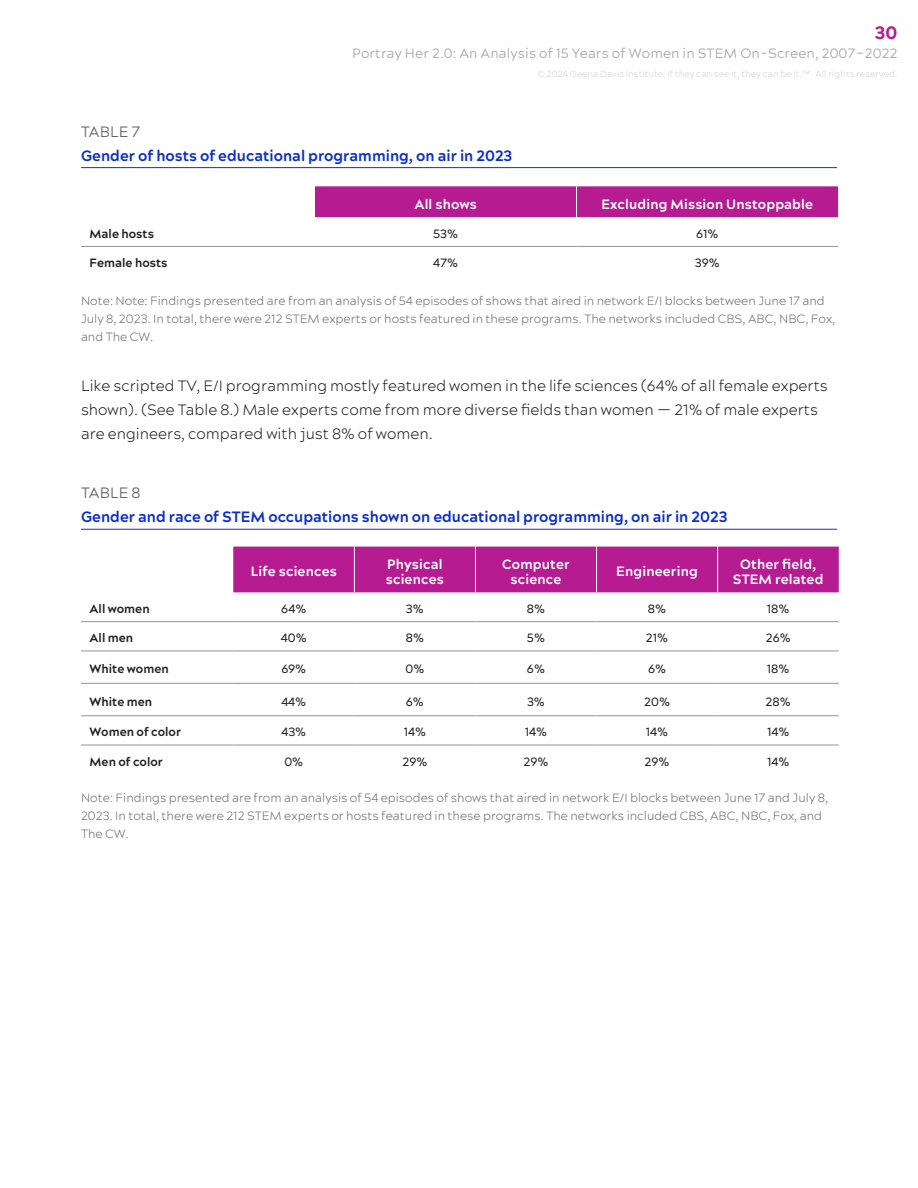
<style>
.page{position:relative;width:918px;height:1188px;background:#fff}
.page>*{position:absolute;margin:0;border:0;box-sizing:border-box;transform-origin:0 0}
.t1{font:800 18px "Acherus Grotesque";color:#b61b92}
.Body_copy{font:300 15px/24px "Acherus Grotesque";color:#231f20}
.Figure_title{font:700 15px/24px "Acherus Grotesque";color:#0b2ece}
.Table_header{font:700 13.5px/15px "Acherus Grotesque";letter-spacing:.01em;color:#fff;text-align:center}
.t2{font:13.5px "Acherus Grotesque";letter-spacing:.01em;color:#a8a9ad}
.Source{font:300 12px/18px "Acherus Grotesque";color:#6c6d70}
.Table_body{font:12px "Acherus Grotesque";color:#231f20}
.Table_body-2{font:700 12px "Acherus Grotesque";color:#231f20}
.t3{font:300 9px "Acherus Grotesque";color:#d1d2d4}
.s1{font-weight:400;color:#666}
</style>
<div class="page">
<hr style="left:81px;top:529px;width:756px;height:1px;background:#0b2ece">
<hr style="left:81px;top:167px;width:756px;height:1px;background:#0b2ece">
<div style="left:315px;top:186px;width:523px;height:31px;background:#b61b92"></div>
<hr style="left:576px;top:186px;width:1px;height:31px;background:#fff">
<hr style="left:81px;top:246px;width:234px;height:1px;background:#939598">
<hr style="left:315px;top:246px;width:262px;height:1px;background:#939598">
<hr style="left:577px;top:246px;width:261px;height:1px;background:#939598">
<div style="left:233px;top:547px;width:606px;height:45px;background:#b61b92"></div>
<hr style="left:354px;top:547px;width:1px;height:45px;background:#fff">
<hr style="left:475px;top:547px;width:1px;height:45px;background:#fff">
<hr style="left:596px;top:547px;width:1px;height:45px;background:#fff">
<hr style="left:717px;top:547px;width:1px;height:45px;background:#fff">
<hr style="left:81px;top:621px;width:152px;height:1px;background:#939598">
<hr style="left:233px;top:621px;width:121px;height:1px;background:#939598">
<hr style="left:354px;top:621px;width:121px;height:1px;background:#939598">
<hr style="left:475px;top:621px;width:122px;height:1px;background:#939598">
<hr style="left:597px;top:621px;width:121px;height:1px;background:#939598">
<hr style="left:718px;top:621px;width:121px;height:1px;background:#939598">
<hr style="left:81px;top:651px;width:152px;height:1px;background:#939598">
<hr style="left:233px;top:651px;width:121px;height:1px;background:#939598">
<hr style="left:354px;top:651px;width:121px;height:1px;background:#939598">
<hr style="left:475px;top:651px;width:122px;height:1px;background:#939598">
<hr style="left:597px;top:651px;width:121px;height:1px;background:#939598">
<hr style="left:718px;top:651px;width:121px;height:1px;background:#939598">
<hr style="left:81px;top:683px;width:152px;height:1px;background:#939598">
<hr style="left:233px;top:683px;width:121px;height:1px;background:#939598">
<hr style="left:354px;top:683px;width:121px;height:1px;background:#939598">
<hr style="left:475px;top:683px;width:122px;height:1px;background:#939598">
<hr style="left:597px;top:683px;width:121px;height:1px;background:#939598">
<hr style="left:718px;top:683px;width:121px;height:1px;background:#939598">
<hr style="left:81px;top:715px;width:152px;height:1px;background:#939598">
<hr style="left:233px;top:715px;width:121px;height:1px;background:#939598">
<hr style="left:354px;top:715px;width:121px;height:1px;background:#939598">
<hr style="left:475px;top:715px;width:122px;height:1px;background:#939598">
<hr style="left:597px;top:715px;width:121px;height:1px;background:#939598">
<hr style="left:718px;top:715px;width:121px;height:1px;background:#939598">
<hr style="left:81px;top:745px;width:152px;height:1px;background:#939598">
<hr style="left:233px;top:745px;width:121px;height:1px;background:#939598">
<hr style="left:354px;top:745px;width:121px;height:1px;background:#939598">
<hr style="left:475px;top:745px;width:122px;height:1px;background:#939598">
<hr style="left:597px;top:745px;width:121px;height:1px;background:#939598">
<hr style="left:718px;top:745px;width:121px;height:1px;background:#939598">
<h1 class="t1" style="left:875px;top:21px;width:24px">30</h1>
<p class="t3" style="left:537px;top:68px;width:362px">© 2024 Geena Davis Institute. If they can see it, they can be it.™ • All rights reserved.</p>
<p class="t2" style="left:352px;top:45px;width:547px">Portray Her 2.0: An Analysis of 15 Years of Women in STEM On-Screen, 2007–2022</p>
<p class="Figure_title" style="left:81px;top:119px;width:433px"><span class="s1">TABLE 7<br></span>Gender of hosts of educational programming, on air in 2023</p>
<p class="Table_header" style="left:414px;top:196px;width:64px">All shows</p>
<p class="Table_header" style="left:601px;top:196px;width:213px">Excluding Mission Unstoppable</p>
<p class="Table_body-2" style="left:90px;top:226px;width:66px">Male hosts</p>
<p class="Table_body" style="left:433px;top:226px;width:27px">53%</p>
<p class="Table_body" style="left:696px;top:226px;width:24px">61%</p>
<p class="Table_body-2" style="left:90px;top:255px;width:79px">Female hosts</p>
<p class="Table_body" style="left:433px;top:255px;width:27px">47%</p>
<p class="Table_body" style="left:695px;top:255px;width:27px">39%</p>
<p class="Source" style="left:81px;top:291px;width:756px">Note: Note: Findings presented are from an analysis of 54 episodes of shows that aired in network E/I blocks between June 17 and<br>July 8, 2023. In total, there were 212 STEM experts or hosts featured in these programs. The networks included CBS, ABC, NBC, Fox, and The CW.</p>
<p class="Body_copy" style="left:81px;top:373px;width:748px">Like scripted TV, E/I programming mostly featured women in the life sciences (64% of all female experts shown). (See Table 8.) Male experts come from more diverse fields than women — 21% of male experts are engineers, compared with just 8% of women.</p>
<p class="Figure_title" style="left:81px;top:480px;width:648px"><span class="s1">TABLE 8<br></span>Gender and race of STEM occupations shown on educational programming, on air in 2023</p>
<p class="Table_header" style="left:251px;top:564px;width:88px">Life sciences</p>
<p class="Table_header" style="left:386px;top:556px;width:60px;text-align:left">Physical sciences</p>
<p class="Table_header" style="left:502px;top:556px;width:69px">Computer science</p>
<p class="Table_header" style="left:616px;top:564px;width:83px">Engineering</p>
<p class="Table_header" style="left:733px;top:556px;width:92px">Other field,<br>STEM related</p>
<p class="Table_body-2" style="left:90px;top:601px;width:62px">All women</p>
<p class="Table_body" style="left:281px;top:601px;width:27px">64%</p>
<p class="Table_body" style="left:406px;top:601px;width:19px">3%</p>
<p class="Table_body" style="left:527px;top:601px;width:20px">8%</p>
<p class="Table_body" style="left:648px;top:601px;width:20px">8%</p>
<p class="Table_body" style="left:767px;top:601px;width:24px">18%</p>
<p class="Table_body-2" style="left:90px;top:630px;width:45px">All men</p>
<p class="Table_body" style="left:281px;top:630px;width:27px">40%</p>
<p class="Table_body" style="left:406px;top:630px;width:20px">8%</p>
<p class="Table_body" style="left:527px;top:630px;width:20px">5%</p>
<p class="Table_body" style="left:646px;top:630px;width:24px">21%</p>
<p class="Table_body" style="left:766px;top:630px;width:27px">26%</p>
<p class="Table_body-2" style="left:90px;top:661px;width:81px">White women</p>
<p class="Table_body" style="left:281px;top:661px;width:26px">69%</p>
<p class="Table_body" style="left:405px;top:661px;width:20px">0%</p>
<p class="Table_body" style="left:527px;top:661px;width:20px">6%</p>
<p class="Table_body" style="left:648px;top:661px;width:20px">6%</p>
<p class="Table_body" style="left:767px;top:661px;width:24px">18%</p>
<p class="Table_body-2" style="left:90px;top:694px;width:64px">White men</p>
<p class="Table_body" style="left:281px;top:694px;width:26px">44%</p>
<p class="Table_body" style="left:406px;top:694px;width:20px">6%</p>
<p class="Table_body" style="left:527px;top:694px;width:19px">3%</p>
<p class="Table_body" style="left:644px;top:694px;width:27px">20%</p>
<p class="Table_body" style="left:766px;top:694px;width:27px">28%</p>
<p class="Table_body-2" style="left:90px;top:724px;width:93px">Women of color</p>
<p class="Table_body" style="left:281px;top:724px;width:26px">43%</p>
<p class="Table_body" style="left:404px;top:724px;width:24px">14%</p>
<p class="Table_body" style="left:525px;top:724px;width:24px">14%</p>
<p class="Table_body" style="left:646px;top:724px;width:24px">14%</p>
<p class="Table_body" style="left:767px;top:724px;width:24px">14%</p>
<p class="Table_body-2" style="left:90px;top:754px;width:75px">Men of color</p>
<p class="Table_body" style="left:284px;top:754px;width:20px">0%</p>
<p class="Table_body" style="left:402px;top:754px;width:27px">29%</p>
<p class="Table_body" style="left:523px;top:754px;width:27px">29%</p>
<p class="Table_body" style="left:645px;top:754px;width:27px">29%</p>
<p class="Table_body" style="left:767px;top:754px;width:24px">14%</p>
<p class="Source" style="left:81px;top:788px;width:749px">Note: Findings presented are from an analysis of 54 episodes of shows that aired in network E/I blocks between June 17 and July 8,<br>2023. In total, there were 212 STEM experts or hosts featured in these programs. The networks included CBS, ABC, NBC, Fox, and<br>The CW.</p>
</div>
